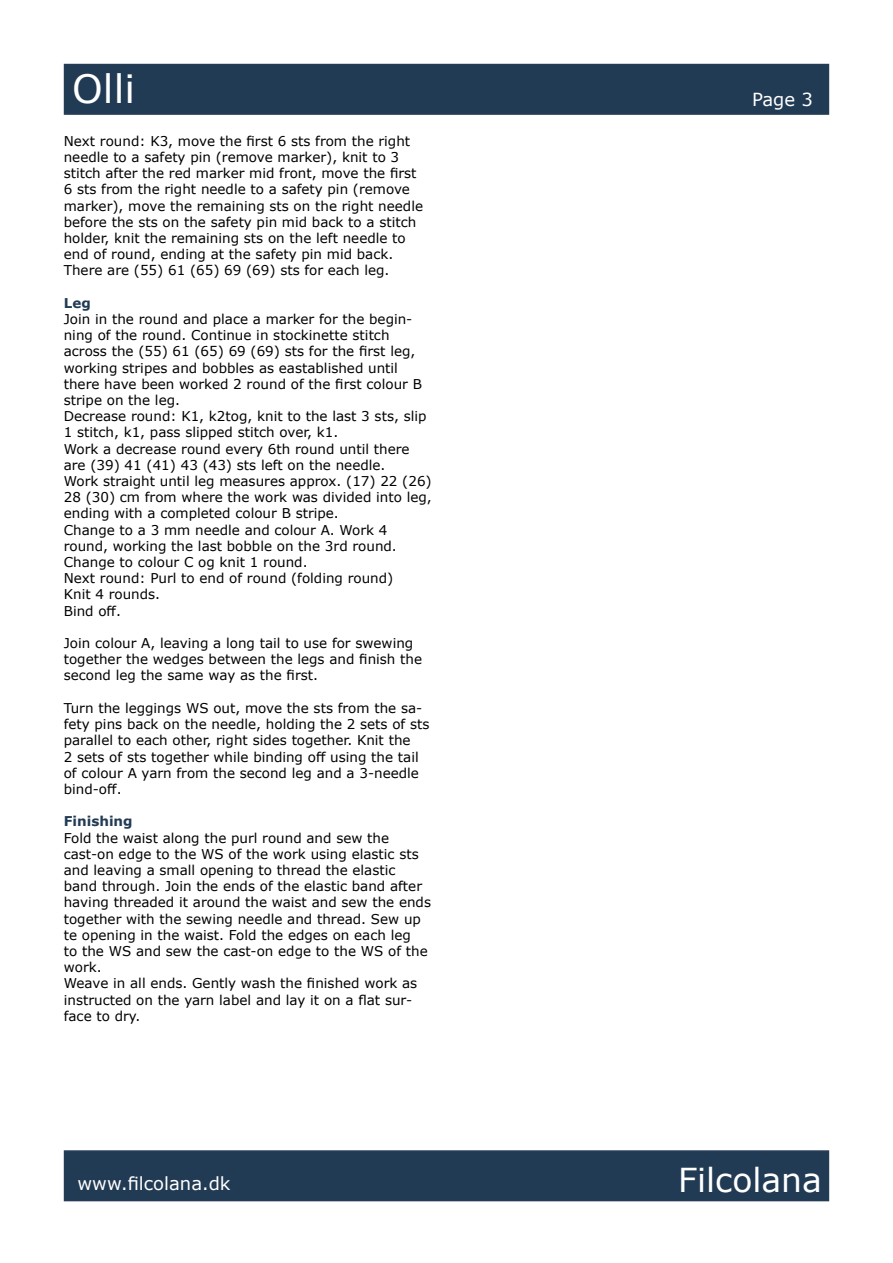
<style>
.page{position:relative;width:893px;height:1263px;background:#fff}
.page>*{position:absolute;margin:0;border:0;box-sizing:border-box;transform-origin:0 0}
.t1{font:39px "Verdana";color:#fff}
.t2{font:33px "Verdana";color:#fff}
.t3{font:18px "Verdana";color:#fff}
.t4{font:13.5px/16.2px "Verdana";color:#000}
.t5{font:700 13.5px "Verdana";color:#223b54}
</style>
<div class="page">
<div style="left:64px;top:64px;width:765px;height:51px;background:#223b54;border:2px solid #243c54"></div>
<div style="left:64px;top:1150px;width:765px;height:51px;background:#223b54;border:2px solid #243c54"></div>
<h1 class="t1" style="left:72px;top:62px;width:64px">Olli</h1>
<p class="t4" style="left:64px;top:133px;width:361px">Next round: K3, move the first 6 sts from the right needle to a safety pin (remove marker), knit to 3 stitch after the red marker mid front, move the first 6 sts from the right needle to a safety pin (remove marker), move the remaining sts on the right needle before the sts on the safety pin mid back to a stitch holder, knit the remaining sts on the left needle to end of round, ending at the safety pin mid back.<br>There are (55) 61 (65) 69 (69) sts for each leg.</p>
<p class="t5" style="left:64px;top:293px;width:28px">Leg</p>
<p class="t4" style="left:64px;top:311px;width:369px">Join in the round and place a marker for the begin&shy;ning of the round. Continue in stockinette stitch across the (55) 61 (65) 69 (69) sts for the first leg, working stripes and bobbles as eastablished until there have been worked 2 round of the first colour B stripe on the leg.<br>Decrease round: K1, k2tog, knit to the last 3 sts, slip 1 stitch, k1, pass slipped stitch over, k1.<br>Work a decrease round every 6th round until there are (39) 41 (41) 43 (43) sts left on the needle.<br>Work straight until leg measures approx. (17) 22 (26)<br>28 (30) cm from where the work was divided into leg, ending with a completed colour B stripe.<br>Change to a 3 mm needle and colour A. Work 4 round, working the last bobble on the 3rd round.<br>Change to colour C og knit 1 round.<br>Next round: Purl to end of round (folding round)<br>Knit 4 rounds.<br>Bind off.</p>
<p class="t4" style="left:64px;top:635px;width:360px">Join colour A, leaving a long tail to use for swewing together the wedges between the legs and finish the second leg the same way as the first.</p>
<p class="t4" style="left:64px;top:700px;width:367px">Turn the leggings WS out, move the sts from the sa&shy;fety pins back on the needle, holding the 2 sets of sts parallel to each other, right sides together. Knit the<br>2 sets of sts together while binding off using the tail of colour A yarn from the second leg and a 3-needle bind-off.</p>
<p class="t5" style="left:64px;top:812px;width:70px">Finishing</p>
<p class="t4" style="left:64px;top:829px;width:369px">Fold the waist along the purl round and sew the cast-on edge to the WS of the work using elastic sts and leaving a small opening to thread the elastic band through. Join the ends of the elastic band after having threaded it around the waist and sew the ends together with the sewing needle and thread. Sew up te opening in the waist. Fold the edges on each leg<br>to the WS and sew the cast-on edge to the WS of the work.<br>Weave in all ends. Gently wash the finished work as instructed on the yarn label and lay it on a flat sur&shy;face to dry.</p>
<h3 class="t3" style="left:752px;top:87px;width:62px">Page 3</h3>
<h3 class="t3" style="left:78px;top:1171px;width:154px">www.filcolana.dk</h3>
<h2 class="t2" style="left:678px;top:1157px;width:145px">Filcolana</h2>
</div>
